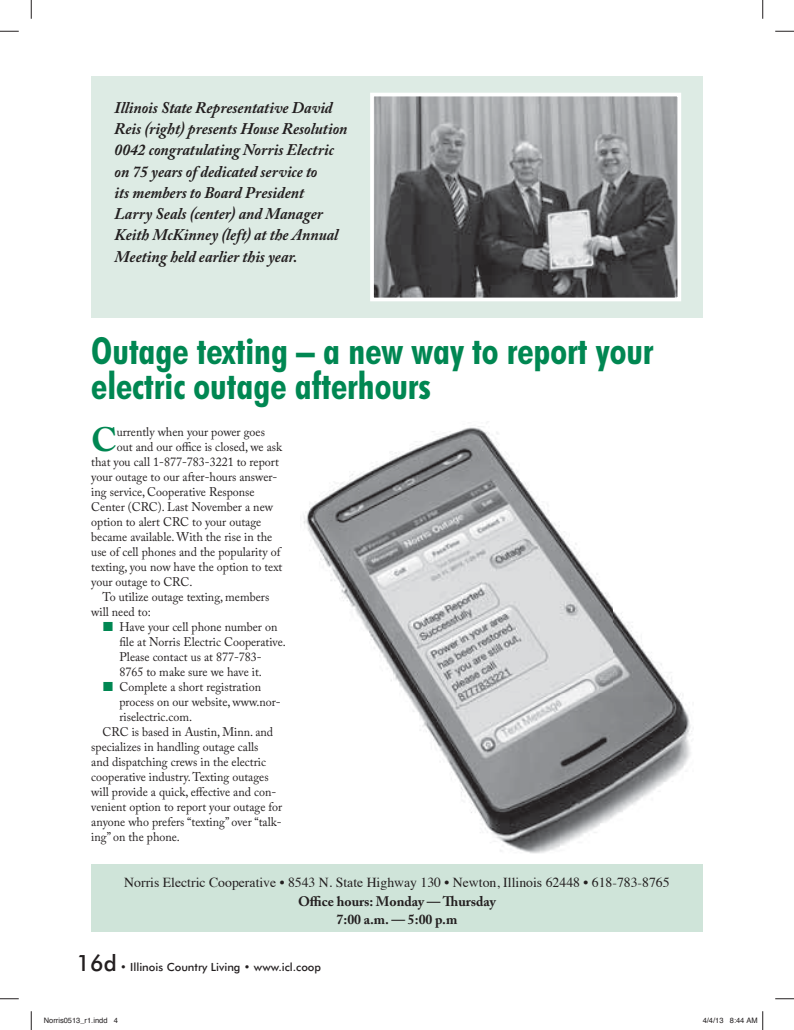
<style>
.page{position:relative;width:794px;height:1030px;background:#fff}
.page>*{position:absolute;margin:0;border:0;box-sizing:border-box;transform-origin:0 0}
.t1{font:700 condensed 37.5px/34.9px "Futura BT";color:#008752}
.t2{font:700 33.62px "Adobe Caslon Pro";color:#008752}
.t3{font:italic 700 16.25px/21.2px "Adobe Caslon Pro";color:#231f20;scale:.96 1}
.t4{font:13.75px "Times";color:#231f20}
.t5{font:700 13.75px/18.8px "Adobe Caslon Pro";color:#231f20;text-align:center}
.t6{font:12.5px "Adobe Caslon Pro";color:#231f20;scale:.96 1}
.t7{font:500 11.25px "Futura BT";color:#231f20}
.t8{font:7.5px "Helvetica";color:#231f20}
.s1{font-size:22.5px}
</style>
<div class="page">
<div style="left:91px;top:76px;width:611px;height:242px;background:#ddebe4"></div>
<div style="left:91px;top:864px;width:611px;height:67px;background:#cfe4d9"></div>
<img style="left:375px;top:98px;width:301px;height:198px">
<div style="left:370px;top:93px;width:311px;height:208px;border:4px solid #fff"></div>
<img style="left:303px;top:426px;width:389px;height:428px">
<svg style="left:0;top:30px;width:19px;height:2px"></svg>
<svg style="left:775px;top:30px;width:19px;height:2px"></svg>
<svg style="left:0;top:998px;width:19px;height:2px"></svg>
<svg style="left:775px;top:998px;width:19px;height:2px"></svg>
<svg style="left:30px;top:0;width:2px;height:19px"></svg>
<svg style="left:30px;top:1011px;width:2px;height:19px"></svg>
<svg style="left:762px;top:0;width:1px;height:19px"></svg>
<svg style="left:762px;top:1011px;width:1px;height:19px"></svg>
<p class="t3" style="left:114px;top:98px;width:244px">Illinois State Representative David Reis (right) presents House Resolution 0042 congratulating Norris Electric on 75 years of dedicated service to<br>its members to Board President<br>Larry Seals (center) and Manager Keith McKinney (left) at the Annual Meeting held earlier this year.</p>
<h1 class="t1" style="left:91px;top:335px;width:564px">Outage texting – a new way to report your electric outage afterhours</h1>
<h2 class="t2" style="left:91px;top:427px;width:27px">C</h2>
<p class="t6" style="left:117px;top:427px;width:156px">urrently when your power goes</p>
<p class="t6" style="left:117px;top:442px;width:174px">out and our office is closed, we ask</p>
<p class="t6" style="left:91px;top:457px;width:197px">that you call 1-877-783-3221 to report</p>
<p class="t6" style="left:91px;top:472px;width:195px">your outage to our after-hours answer-</p>
<p class="t6" style="left:91px;top:487px;width:172px">ing service, Cooperative Response</p>
<p class="t6" style="left:91px;top:502px;width:191px">Center (CRC). Last November a new</p>
<p class="t6" style="left:91px;top:517px;width:179px">option to alert CRC to your outage</p>
<p class="t6" style="left:91px;top:532px;width:190px">became available. With the rise in the</p>
<p class="t6" style="left:91px;top:547px;width:198px">use of cell phones and the popularity of</p>
<p class="t6" style="left:91px;top:562px;width:201px">texting, you now have the option to text</p>
<p class="t6" style="left:91px;top:577px;width:107px">your outage to CRC.</p>
<p class="t6" style="left:103px;top:592px;width:175px">To utilize outage texting, members</p>
<p class="t6" style="left:91px;top:607px;width:63px">will need to:</p>
<p class="t6" style="left:119px;top:622px;width:166px">Have your cell phone number on</p>
<p class="t6" style="left:119px;top:637px;width:175px">file at Norris Electric Cooperative.</p>
<p class="t6" style="left:119px;top:652px;width:150px">Please contact us at 877-783-</p>
<p class="t6" style="left:119px;top:667px;width:150px">8765 to make sure we have it.</p>
<p class="t6" style="left:119px;top:682px;width:149px">Complete a short registration</p>
<p class="t6" style="left:119px;top:697px;width:170px">process on our website, www.nor-</p>
<p class="t6" style="left:119px;top:712px;width:77px">riselectric.com.</p>
<p class="t6" style="left:102px;top:727px;width:179px">CRC is based in Austin, Minn. and</p>
<p class="t6" style="left:91px;top:742px;width:176px">specializes in handling outage calls</p>
<p class="t6" style="left:91px;top:757px;width:184px">and dispatching crews in the electric</p>
<p class="t6" style="left:91px;top:772px;width:186px">cooperative industry. Texting outages</p>
<p class="t6" style="left:91px;top:787px;width:194px">will provide a quick, effective and con-</p>
<p class="t6" style="left:91px;top:802px;width:200px">venient option to report your outage for</p>
<p class="t6" style="left:91px;top:817px;width:200px">anyone who prefers “texting” over “talk-</p>
<p class="t6" style="left:91px;top:832px;width:94px">ing” on the phone.</p>
<p class="t4" style="left:124px;top:877px;width:547px">Norris Electric Cooperative • 8543 N. State Highway 130 • Newton, Illinois 62448 • 618-783-8765</p>
<p class="t5" style="left:298px;top:893px;width:199px">Office hours: Monday — Thursday<br>7:00 a.m. — 5:00 p.m</p>
<p class="t7" style="left:77px;top:961px;width:246px"><span class="s1">16d</span> • Illinois Country Living • www.icl.coop</p>
<p class="t8" style="left:44px;top:1017px;width:76px">Norris0513_r1.indd 4</p>
<p class="t8" style="left:702px;top:1017px;width:57px">4/4/13 8:44 AM</p>
</div>
